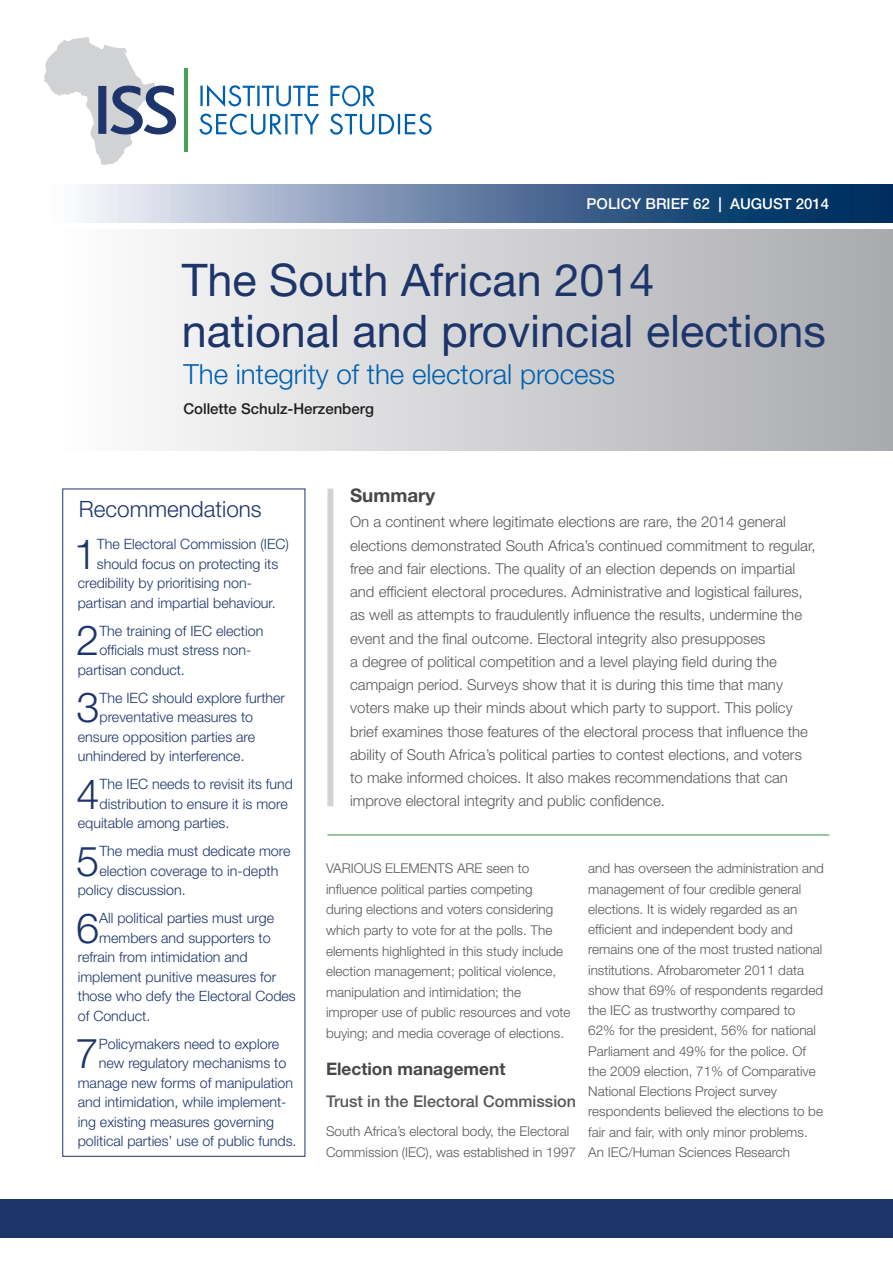
<style>
.page{position:relative;width:893px;height:1263px;background:#fff}
.page>*{position:absolute;margin:0;border:0;box-sizing:border-box;transform-origin:0 0}
.MAIN_HEADLINE{font:45px "Helvetica Neue LT Std";color:#1d356b}
.RECOMMEND_BODY{font:300 41.55px "Helvetica Neue LT Std";color:#1d356b}
.MAIN_HEADLINE_LEVEL{font:300 27.75px "Helvetica Neue LT Std";color:#0160ae}
.RECOMMEND_HEAD{font:300 22.5px "Helvetica Neue LT Std";color:#1d356b}
.SUMMARY_HEAD{font:700 18.75px "Helvetica Neue LT Std";color:#464748}
.SUBHEAD_LEVEL_1{font:700 17.25px "Helvetica Neue LT Std";color:#464748}
.SUBHEAD_LEVEL_2{font:500 16.2px "Helvetica Neue LT Std";color:#57585a}
.INTRO{font:300 15px/23.2px "Helvetica Neue LT Std";color:#57585a}
.AUTHOR{font:500 15px "Helvetica Neue LT Std";color:#231f20}
.DATE{font:500 15px "Helvetica Neue LT Std";color:#fff}
.RECOMMEND_BODY-2{font:300 14.25px "Helvetica Neue LT Std";color:#1d356b}
.BODY{font:300 13.5px/20.2px "Helvetica Neue LT Std";color:#57585a}
</style>
<div class="page">
<img style="left:86px;top:185px;width:807px;height:38px">
<div style="left:64px;top:229px;width:829px;height:221px;background:linear-gradient(to right,#fefefe,#a9aaae)"></div>
<div style="left:0;top:1199px;width:893px;height:38px;background:#1d356b"></div>
<svg style="left:199px;top:114px;width:233px;height:21px"></svg>
<svg style="left:200px;top:85px;width:175px;height:22px"></svg>
<hr style="left:185px;top:68px;width:3px;height:84px;background:#48a154">
<svg style="left:44px;top:37px;width:133px;height:128px"></svg>
<hr style="left:327px;top:834px;width:502px;height:1px;background:#48a154">
<div style="left:327px;top:489px;width:6px;height:317px;background:#d1d2d4"></div>
<div style="left:62px;top:489px;width:243px;height:668px;border:1px solid #1d356b"></div>
<p class="DATE" style="left:587px;top:195px;width:244px">POLICY BRIEF 62 | AUGUST 2014</p>
<p class="MAIN_HEADLINE" style="left:182px;top:253px;width:474px">The South African 2014</p>
<p class="MAIN_HEADLINE" style="left:182px;top:304px;width:646px">national and provincial elections</p>
<p class="MAIN_HEADLINE_LEVEL" style="left:183px;top:357px;width:433px">The integrity of the electoral process</p>
<p class="AUTHOR" style="left:183px;top:400px;width:192px">Collette Schulz-Herzenberg</p>
<p class="RECOMMEND_HEAD" style="left:79px;top:495px;width:184px">Recommendations</p>
<p class="RECOMMEND_BODY" style="left:74px;top:529px;width:25px">1</p>
<p class="RECOMMEND_BODY-2" style="left:97px;top:536px;width:194px">The Electoral Commission (IEC)</p>
<p class="RECOMMEND_BODY-2" style="left:97px;top:555px;width:183px">should focus on protecting its</p>
<p class="RECOMMEND_BODY-2" style="left:78px;top:575px;width:176px">credibility by prioritising non-</p>
<p class="RECOMMEND_BODY-2" style="left:78px;top:594px;width:199px">partisan and impartial behaviour.</p>
<p class="RECOMMEND_BODY" style="left:76px;top:615px;width:25px">2</p>
<p class="RECOMMEND_BODY-2" style="left:99px;top:622px;width:165px">The training of IEC election</p>
<p class="RECOMMEND_BODY-2" style="left:99px;top:642px;width:153px">officials must stress non-</p>
<p class="RECOMMEND_BODY-2" style="left:78px;top:661px;width:109px">partisan conduct.</p>
<p class="RECOMMEND_BODY" style="left:76px;top:682px;width:25px">3</p>
<p class="RECOMMEND_BODY-2" style="left:100px;top:689px;width:187px">The IEC should explore further</p>
<p class="RECOMMEND_BODY-2" style="left:100px;top:709px;width:155px">preventative measures to</p>
<p class="RECOMMEND_BODY-2" style="left:78px;top:728px;width:179px">ensure opposition parties are</p>
<p class="RECOMMEND_BODY-2" style="left:78px;top:748px;width:168px">unhindered by interference.</p>
<p class="RECOMMEND_BODY" style="left:77px;top:769px;width:25px">4</p>
<p class="RECOMMEND_BODY-2" style="left:100px;top:776px;width:195px">The IEC needs to revisit its fund</p>
<p class="RECOMMEND_BODY-2" style="left:100px;top:795px;width:190px">distribution to ensure it is more</p>
<p class="RECOMMEND_BODY-2" style="left:78px;top:815px;width:153px">equitable among parties.</p>
<p class="RECOMMEND_BODY" style="left:76px;top:836px;width:25px">5</p>
<p class="RECOMMEND_BODY-2" style="left:99px;top:843px;width:193px">The media must dedicate more</p>
<p class="RECOMMEND_BODY-2" style="left:99px;top:862px;width:180px">election coverage to in-depth</p>
<p class="RECOMMEND_BODY-2" style="left:78px;top:882px;width:109px">policy discussion.</p>
<p class="RECOMMEND_BODY" style="left:76px;top:903px;width:25px">6</p>
<p class="RECOMMEND_BODY-2" style="left:99px;top:910px;width:176px">All political parties must urge</p>
<p class="RECOMMEND_BODY-2" style="left:99px;top:929px;width:173px">members and supporters to</p>
<p class="RECOMMEND_BODY-2" style="left:78px;top:949px;width:171px">refrain from intimidation and</p>
<p class="RECOMMEND_BODY-2" style="left:78px;top:968px;width:200px">implement punitive measures for</p>
<p class="RECOMMEND_BODY-2" style="left:78px;top:988px;width:220px">those who defy the Electoral Codes</p>
<p class="RECOMMEND_BODY-2" style="left:78px;top:1007px;width:74px">of Conduct.</p>
<p class="RECOMMEND_BODY" style="left:76px;top:1028px;width:25px">7</p>
<p class="RECOMMEND_BODY-2" style="left:99px;top:1035px;width:182px">Policymakers need to explore</p>
<p class="RECOMMEND_BODY-2" style="left:99px;top:1055px;width:189px">new regulatory mechanisms to</p>
<p class="RECOMMEND_BODY-2" style="left:78px;top:1074px;width:217px">manage new forms of manipulation</p>
<p class="RECOMMEND_BODY-2" style="left:78px;top:1094px;width:210px">and intimidation, while implement-</p>
<p class="RECOMMEND_BODY-2" style="left:78px;top:1113px;width:198px">ing existing measures governing</p>
<p class="RECOMMEND_BODY-2" style="left:78px;top:1133px;width:220px">political parties’ use of public funds.</p>
<p class="SUMMARY_HEAD" style="left:350px;top:484px;width:87px">Summary</p>
<p class="INTRO" style="left:350px;top:510px;width:437px">On a continent where legitimate elections are rare, the 2014 general</p>
<p class="INTRO" style="left:350px;top:533px;width:467px">elections demonstrated South Africa’s continued commitment to regular,</p>
<p class="INTRO" style="left:350px;top:557px;width:454px">free and fair elections. The quality of an election depends on impartial and efficient electoral procedures. Administrative and logistical failures,</p>
<p class="INTRO" style="left:350px;top:603px;width:453px">as well as attempts to fraudulently influence the results, undermine the</p>
<p class="INTRO" style="left:350px;top:626px;width:459px">event and the final outcome. Electoral integrity also presupposes<br>a degree of political competition and a level playing field during the campaign period. Surveys show that it is during this time that many voters make up their minds about which party to support. This policy brief examines those features of the electoral process that influence the ability of South Africa’s political parties to contest elections, and voters to make informed choices. It also makes recommendations that can improve electoral integrity and public confidence.</p>
<p class="BODY" style="left:326px;top:858px;width:246px">VARIOUS ELEMENTS ARE seen to influence political parties competing during elections and voters considering which party to vote for at the polls. The elements highlighted in this study include election management; political violence, manipulation and intimidation; the improper use of public resources and vote buying; and media coverage of elections.</p>
<p class="SUBHEAD_LEVEL_1" style="left:326px;top:1058px;width:181px">Election management</p>
<p class="SUBHEAD_LEVEL_2" style="left:326px;top:1092px;width:252px">Trust in the Electoral Commission</p>
<p class="BODY" style="left:326px;top:1121px;width:252px">South Africa’s electoral body, the Electoral<br>Commission (IEC), was established in 1997</p>
<p class="BODY" style="left:588px;top:858px;width:237px">and has overseen the administration and management of four credible general elections. It is widely regarded as an efficient and independent body and remains one of the most trusted national institutions. Afrobarometer 2011 data show that 69% of respondents regarded the IEC as trustworthy compared to 62% for the president, 56% for national Parliament and 49% for the police. Of the 2009 election, 71% of Comparative National Elections Project survey respondents believed the elections to be fair and fair, with only minor problems.<br>An IEC/Human Sciences Research</p>
</div>
